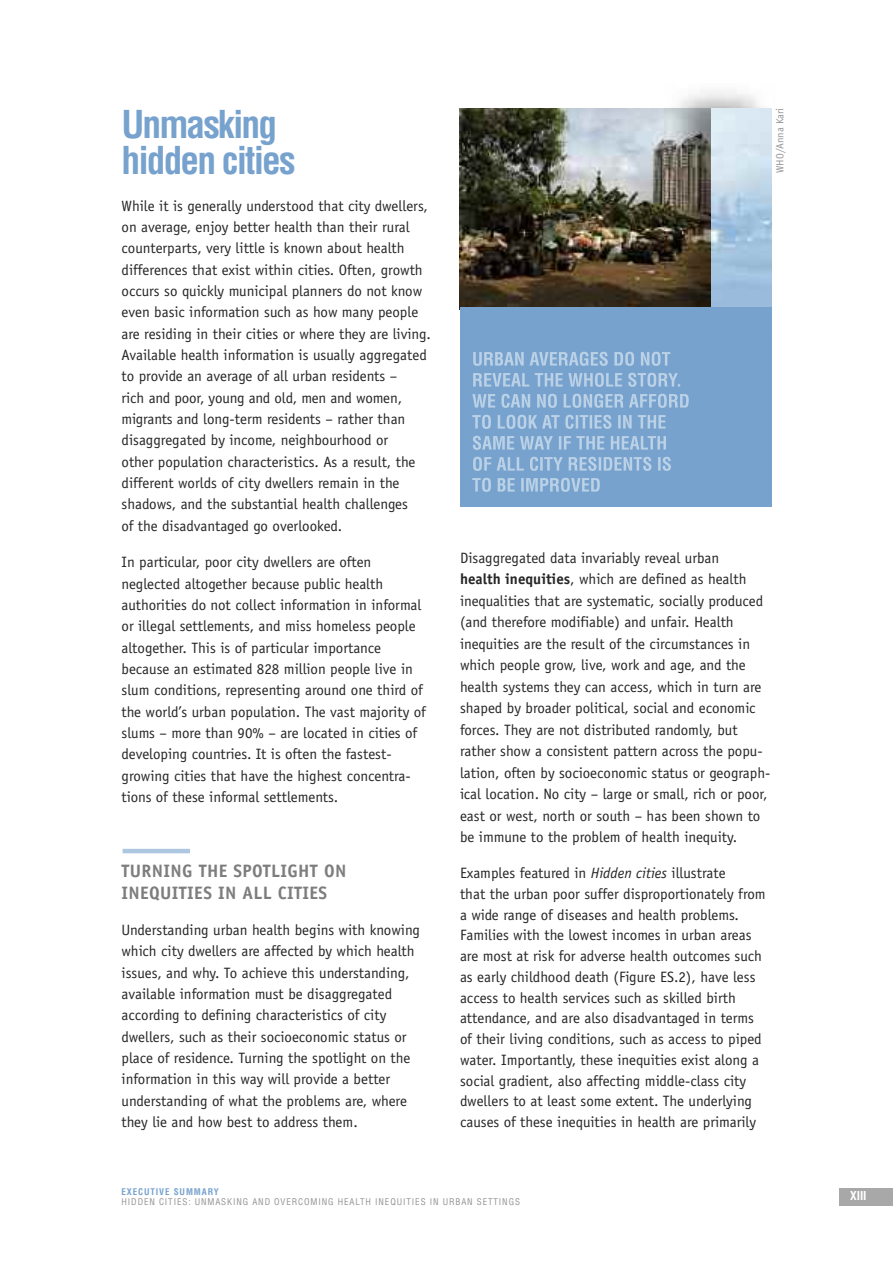
<style>
.page{position:relative;width:893px;height:1263px;background:#fff}
.page>*{position:absolute;margin:0;border:0;box-sizing:border-box;transform-origin:0 0}
.t1{font:700 condensed 37.5px/36.3px "Helvetica";letter-spacing:-.05em;color:#77a2ce}
.t2{font:700 18px/21.3px "Officina Sans";letter-spacing:.02em;color:#7d7d7d}
.t3{font:15px/21.3px "Officina Sans";color:#272627}
.t4{font:700 condensed 12px "Helvetica";color:#fff}
.t5{font:10.5px "Officina Sans";letter-spacing:-.005em;color:#939393}
.t6{font:condensed 9px "Helvetica";letter-spacing:.1em;color:#939393}
.t7{font:700 condensed 9px "Helvetica";letter-spacing:.1em;color:#77a2ce}
.s1{font-weight:700}
.s2{font-style:italic}
</style>
<div class="page">
<hr style="left:123px;top:849px;width:67px;height:4px;background:#adc7e1">
<div style="left:839px;top:1188px;width:54px;height:18px;background:#a9a8a9"></div>
<img style="left:460px;top:108px;width:204px;height:200px">
<img style="left:664px;top:108px;width:48px;height:200px">
<img style="left:712px;top:108px;width:59px;height:200px">
<div style="left:460px;top:308px;width:311px;height:199px;background:#77a2ce"></div>
<svg style="left:473px;top:352px;width:147px;height:14px"></svg>
<svg style="left:473px;top:373px;width:205px;height:14px"></svg>
<svg style="left:472px;top:394px;width:175px;height:14px"></svg>
<svg style="left:472px;top:415px;width:194px;height:14px"></svg>
<svg style="left:473px;top:436px;width:193px;height:14px"></svg>
<svg style="left:473px;top:457px;width:198px;height:14px"></svg>
<svg style="left:472px;top:478px;width:128px;height:14px"></svg>
<h1 class="t1" style="left:121px;top:107px;width:176px">Unmasking hidden cities</h1>
<p class="t3" style="left:121px;top:196px;width:311px">While it is generally understood that city dwellers, on average, enjoy better health than their rural counterparts, very little is known about health differences that exist within cities. Often, growth occurs so quickly municipal planners do not know even basic information such as how many people are residing in their cities or where they are living.<br>Available health information is usually aggregated to provide an average of all urban residents –<br>rich and poor, young and old, men and women, migrants and long-term residents – rather than disaggregated by income, neighbourhood or<br>other population characteristics. As a result, the different worlds of city dwellers remain in the shadows, and the substantial health challenges<br>of the disadvantaged go overlooked.</p>
<p class="t3" style="left:121px;top:553px;width:306px">In particular, poor city dwellers are often neglected altogether because public health authorities do not collect information in informal or illegal settlements, and miss homeless people altogether. This is of particular importance because an estimated 828 million people live in slum conditions, representing around one third of the world’s urban population. The vast majority of slums – more than 90% – are located in cities of developing countries. It is often the fastest&shy;growing cities that have the highest concentra&shy;tions of these informal settlements.</p>
<p class="t2" style="left:121px;top:862px;width:226px">TURNING THE SPOTLIGHT ON<br>INEQUITIES IN ALL CITIES</p>
<p class="t3" style="left:121px;top:920px;width:300px">Understanding urban health begins with knowing which city dwellers are affected by which health issues, and why. To achieve this understanding, available information must be disaggregated according to defining characteristics of city dwellers, such as their socioeconomic status or place of residence. Turning the spotlight on the information in this way will provide a better understanding of what the problems are, where they lie and how best to address them.</p>
<p class="t5" style="left:776px;top:173px;width:66px;rotate:-90deg">WHO/Anna Kari</p>
<p class="t3" style="left:460px;top:548px;width:312px">Disaggregated data invariably reveal urban<br><span class="s1">health inequities</span>, which are defined as health inequalities that are systematic, socially produced (and therefore modifiable) and unfair. Health inequities are the result of the circumstances in which people grow, live, work and age, and the health systems they can access, which in turn are shaped by broader political, social and economic forces. They are not distributed randomly, but rather show a consistent pattern across the popu&shy;lation, often by socioeconomic status or geograph&shy;ical location. No city – large or small, rich or poor, east or west, north or south – has been shown to be immune to the problem of health inequity.</p>
<p class="t3" style="left:460px;top:864px;width:307px;line-height:20.7px">Examples featured in <span class="s2">Hidden cities</span> illustrate<br>that the urban poor suffer disproportionately from a wide range of diseases and health problems.<br>Families with the lowest incomes in urban areas are most at risk for adverse health outcomes such as early childhood death (Figure ES.2), have less access to health services such as skilled birth attendance, and are also disadvantaged in terms of their living conditions, such as access to piped water. Importantly, these inequities exist along a social gradient, also affecting middle-class city dwellers to at least some extent. The underlying causes of these inequities in health are primarily</p>
<p class="t7" style="left:121px;top:1186px;width:99px">EXECUTIVE SUMMARY</p>
<p class="t6" style="left:121px;top:1197px;width:400px">HIDDEN CITIES: UNMASKING AND OVERCOMING HEALTH INEQUITIES IN URBAN SETTINGS</p>
<p class="t4" style="left:850px;top:1189px;width:18px">XIII</p>
</div>
